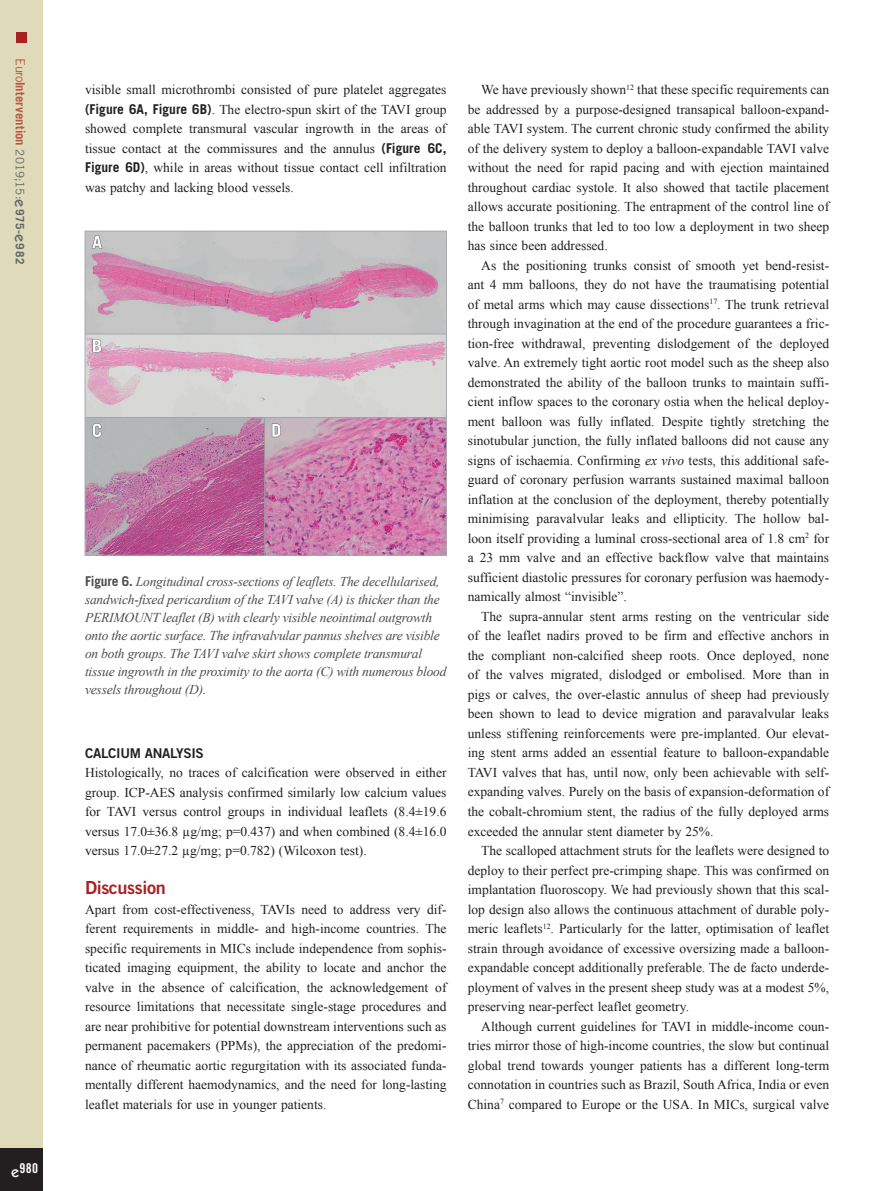
<style>
.page{position:relative;width:893px;height:1191px;background:#fff}
.page>*{position:absolute;margin:0;border:0;box-sizing:border-box;transform-origin:0 0}
.intertitre1{font:18px "Trade Gothic LT Std Bd 2";letter-spacing:-.02em;color:#a72023}
.text_paragraph{font:13.5px/19.5px "Times New Roman";color:#231f20;text-align:justify}
.text_1er_paragraph{font:13.5px/19.5px "Times New Roman";color:#231f20;text-align:justify}
.figure_legende{font:italic 13.5px/18px "Times New Roman";letter-spacing:-.015em;color:#4b4c4d}
.intertitre2{font:13.5px "Trade Gothic LT Std Bd 2";letter-spacing:-.02em;color:#231f20}
.t1{font:13.5px "Trade Gothic LT Std Bd Cn 20";color:#fff}
.t2{font:700 12.75px "Trade Gothic LT Std";letter-spacing:.005em;color:#b85744}
.s1{font-weight:400}
.s2{font-weight:400;font-size:11.7px;color:#636366}
.s3{font-family:"ITC Kabel Std";font-weight:500;font-size:15px;color:#636366}
.s4{font-size:11.7px;color:#636366}
.s5{font-family:"ITC Kabel Std";font-weight:500;font-size:15px}
.s6{font-family:"Trade Gothic LT Std";font-weight:700}
.s7{font-family:"Trade Gothic LT Std";font-weight:700;font-style:normal}
.s8{font-style:italic}
</style>
<div class="page">
<div style="left:0;top:0;width:43px;height:1191px;background:#dedaba"></div>
<div style="left:0;top:1148px;width:43px;height:43px;background:#231f20"></div>
<div style="left:16px;top:32px;width:10px;height:10px;background:#a72023"></div>
<img style="left:87px;top:233px;width:358px;height:320px">
<div style="left:85px;top:231px;width:362px;height:324px;border:1px solid #a8a9ad"></div>
<p class="t2" style="left:28px;top:58px;width:207px;rotate:90deg"><span class="s1">Euro</span>Intervention <span class="s2">2019;15:</span><span class="s3">e</span><span class="s4">975-</span><span class="s3">e</span><span class="s4">982</span></p>
<p class="t1" style="left:11px;top:1160px;width:28px"><span class="s5">e</span>980</p>
<p class="text_1er_paragraph" style="left:85px;top:80px;width:363px">visible small microthrombi consisted of pure platelet aggregates <span class="s6">(Figure 6A, Figure 6B)</span>. The electro-spun skirt of the TAVI group showed complete transmural vascular ingrowth in the areas of tissue contact at the commissures and the annulus <span class="s6">(Figure 6C, Figure 6D)</span>, while in areas without tissue contact cell infiltration was patchy and lacking blood vessels.</p>
<p class="figure_legende" style="left:85px;top:572px;width:363px"><span class="s7">Figure 6.</span> Longitudinal cross-sections of leaflets. The decellularised, sandwich-fixed pericardium of the TAVI valve (A) is thicker than the PERIMOUNT leaflet (B) with clearly visible neointimal outgrowth onto the aortic surface. The infravalvular pannus shelves are visible on both groups. The TAVI valve skirt shows complete transmural tissue ingrowth in the proximity to the aorta (C) with numerous blood vessels throughout (D).</p>
<p class="intertitre2" style="left:85px;top:744px;width:120px">CALCIUM ANALYSIS</p>
<p class="text_1er_paragraph" style="left:85px;top:762px;width:363px">Histologically, no traces of calcification were observed in either group. ICP-AES analysis confirmed similarly low calcium values for TAVI versus control groups in individual leaflets (8.4±19.6 versus 17.0±36.8 µg/mg; p=0.437) and when combined (8.4±16.0 versus 17.0±27.2 µg/mg; p=0.782) (Wilcoxon test).</p>
<p class="intertitre1" style="left:85px;top:876px;width:82px">Discussion</p>
<p class="text_1er_paragraph" style="left:85px;top:899px;width:363px">Apart from cost-effectiveness, TAVIs need to address very dif&shy;ferent requirements in middle- and high-income countries. The specific requirements in MICs include independence from sophis&shy;ticated imaging equipment, the ability to locate and anchor the valve in the absence of calcification, the acknowledgement of resource limitations that necessitate single-stage procedures and are near prohibitive for potential downstream interventions such as permanent pacemakers (PPMs), the appreciation of the predomi&shy;nance of rheumatic aortic regurgitation with its associated funda&shy;mentally different haemodynamics, and the need for long-lasting leaflet materials for use in younger patients.</p>
<p class="text_paragraph" style="left:468px;top:80px;width:363px;text-indent:13px">We have previously shown<sup>12</sup> that these specific requirements can be addressed by a purpose-designed transapical balloon-expand&shy;able TAVI system. The current chronic study confirmed the ability of the delivery system to deploy a balloon-expandable TAVI valve without the need for rapid pacing and with ejection maintained throughout cardiac systole. It also showed that tactile placement allows accurate positioning. The entrapment of the control line of the balloon trunks that led to too low a deployment in two sheep has since been addressed.</p>
<p class="text_paragraph" style="left:468px;top:255px;width:363px;text-indent:14px">As the positioning trunks consist of smooth yet bend-resist&shy;ant 4 mm balloons, they do not have the traumatising potential of metal arms which may cause dissections<sup>17</sup>. The trunk retrieval through invagination at the end of the procedure guarantees a fric&shy;tion-free withdrawal, preventing dislodgement of the deployed valve. An extremely tight aortic root model such as the sheep also demonstrated the ability of the balloon trunks to maintain suffi&shy;cient inflow spaces to the coronary ostia when the helical deploy&shy;ment balloon was fully inflated. Despite tightly stretching the sinotubular junction, the fully inflated balloons did not cause any signs of ischaemia. Confirming <span class="s8">ex vivo</span> tests, this additional safe&shy;guard of coronary perfusion warrants sustained maximal balloon inflation at the conclusion of the deployment, thereby potentially minimising paravalvular leaks and ellipticity. The hollow bal&shy;loon itself providing a luminal cross-sectional area of 1.8 cm<sup>2</sup> for a 23 mm valve and an effective backflow valve that maintains sufficient diastolic pressures for coronary perfusion was haemody&shy;namically almost “invisible”.</p>
<p class="text_paragraph" style="left:468px;top:606px;width:363px;text-indent:14px">The supra-annular stent arms resting on the ventricular side of the leaflet nadirs proved to be firm and effective anchors in the compliant non-calcified sheep roots. Once deployed, none of the valves migrated, dislodged or embolised. More than in pigs or calves, the over-elastic annulus of sheep had previously been shown to lead to device migration and paravalvular leaks unless stiffening reinforcements were pre-implanted. Our elevat&shy;ing stent arms added an essential feature to balloon-expandable TAVI valves that has, until now, only been achievable with self&shy;expanding valves. Purely on the basis of expansion-deformation of the cobalt-chromium stent, the radius of the fully deployed arms exceeded the annular stent diameter by 25%.</p>
<p class="text_paragraph" style="left:468px;top:840px;width:363px;text-indent:14px">The scalloped attachment struts for the leaflets were designed to deploy to their perfect pre-crimping shape. This was confirmed on implantation fluoroscopy. We had previously shown that this scal&shy;lop design also allows the continuous attachment of durable poly&shy;meric leaflets<sup>12</sup>. Particularly for the latter, optimisation of leaflet strain through avoidance of excessive oversizing made a balloon&shy;expandable concept additionally preferable. The de facto underde&shy;ployment of valves in the present sheep study was at a modest 5%, preserving near-perfect leaflet geometry.</p>
<p class="text_paragraph" style="left:468px;top:1016px;width:363px;text-indent:14px">Although current guidelines for TAVI in middle-income coun&shy;tries mirror those of high-income countries, the slow but continual global trend towards younger patients has a different long-term connotation in countries such as Brazil, South Africa, India or even China<sup>7</sup> compared to Europe or the USA. In MICs, surgical valve</p>
</div>
